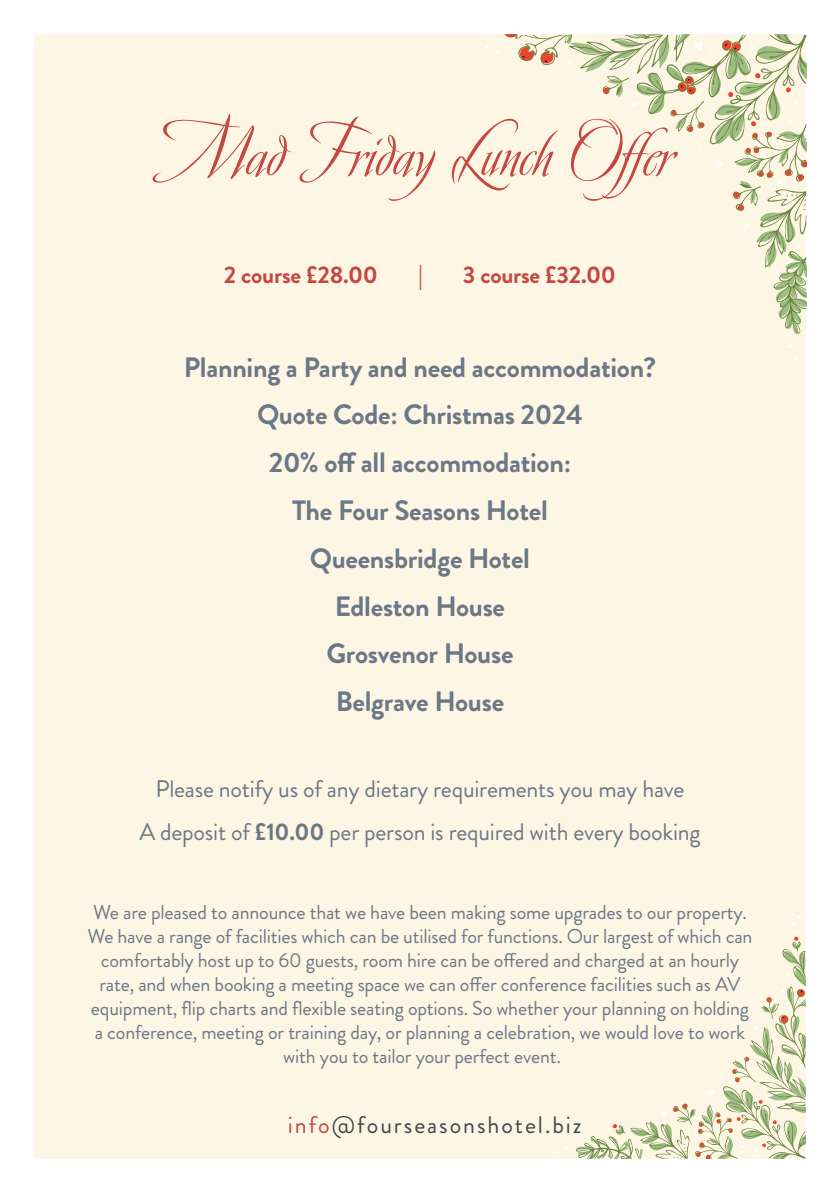
<style>
.page{position:relative;width:840px;height:1191px;background:#fff}
.page>*{position:absolute;margin:0;border:0;box-sizing:border-box;transform-origin:0 0}
.t1{font:500 84px "Avalon";letter-spacing:-.01em;color:#c44842}
.t2{font:700 28px/47.8px "Brandon Grotesque";letter-spacing:-.01em;color:#6a7887;text-align:center}
.t3{font:24px/43px "Brandon Grotesque";letter-spacing:-.01em;color:#6a7887;text-align:center}
.t4{font:700 24px "Brandon Grotesque";letter-spacing:-.01em;color:#c44842}
.t5{font:24px "Brandon Grotesque";letter-spacing:.08em;color:#41484a}
.t6{font:20px/24px "Brandon Grotesque";letter-spacing:-.01em;color:#6a7887;text-align:center}
.s1{font-weight:700}
.s2{color:#c44842}
</style>
<div class="page">
<div style="left:34px;top:34px;width:771px;height:1124px;background:#fef6e4"></div>
<svg style="left:485px;top:35px;width:322px;height:313px"></svg>
<svg style="left:792px;top:915px;width:9px;height:12px"></svg>
<svg style="left:575px;top:936px;width:230px;height:223px"></svg>
<h1 class="t1" style="left:164px;top:94px;width:542px">Mad Friday Lunch Offer</h1>
<p class="t4" style="left:224px;top:258px;width:155px">2 course £28.00</p>
<p class="t4" style="left:418px;top:258px;width:6px">|</p>
<p class="t4" style="left:462px;top:258px;width:154px">3 course £32.00</p>
<h2 class="t2" style="left:184px;top:343px;width:473px">Planning a Party and need accommodation?<br>Quote Code: Christmas 2024<br>20% off all accommodation:<br>The Four Seasons Hotel<br>Queensbridge Hotel<br>Edleston House<br>Grosvenor House<br>Belgrave House</h2>
<p class="t3" style="left:139px;top:767px;width:562px">Please notify us of any dietary requirements you may have<br>A deposit of <span class="s1">£10.00</span> per person is required with every booking</p>
<p class="t6" style="left:87px;top:900px;width:666px">We are pleased to announce that we have been making some upgrades to our property.<br>We have a range of facilities which can be utilised for functions. Our largest of which can comfortably host up to 60 guests, room hire can be offered and charged at an hourly rate, and when booking a meeting space we can offer conference facilities such as AV equipment, flip charts and flexible seating options. So whether your planning on holding a conference, meeting or training day, or planning a celebration, we would love to work with you to tailor your perfect event.</p>
<p class="t5" style="left:288px;top:1108px;width:295px"><span class="s2">info</span>@fourseasonshotel.biz</p>
</div>
